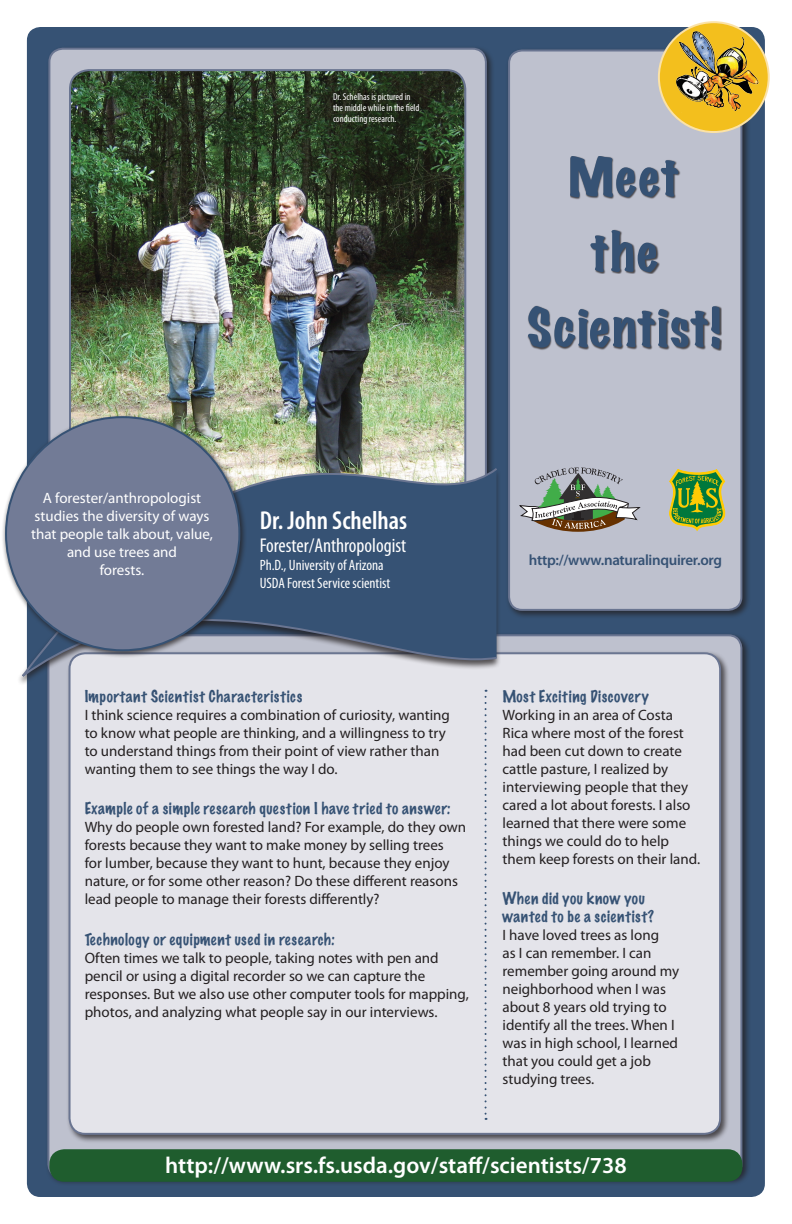
<style>
.page{position:relative;width:792px;height:1224px;background:#fff}
.page>*{position:absolute;margin:0;border:0;box-sizing:border-box;transform-origin:0 0}
.t1{font:600 condensed 26px "Myriad Pro";color:#fff}
.t2{font:600 23px "Myriad Pro";color:#fff}
.t3{font:condensed 20px "Myriad Pro";color:#fff}
.t4{font:15px/18px "Myriad Pro";color:#231f20}
.t5{font:100 15px/18px "Marker Felt";letter-spacing:.04em;color:#365274}
.t6{font:15px/18px "Myriad Pro";color:#fff;text-align:center}
.t7{font:condensed 15px/18px "Myriad Pro";color:#fff}
.t8{font:600 15px "Myriad Pro";letter-spacing:-.02em;color:#365274}
.t9{font:condensed 10px/11px "Myriad Pro";color:#fff}
</style>
<div class="page">
<div style="left:27px;top:27px;width:738px;height:1170px;background:#365274;border-radius:14px"></div>
<div style="left:49px;top:49px;width:437px;height:542px;background:#bec1ce;border-radius:14px"></div>
<div style="left:506px;top:47px;width:245px;height:573px;background:#231f20;opacity:.75"></div>
<div style="left:509px;top:50px;width:232px;height:560px;background:#bec1ce;border-radius:13px"></div>
<div style="left:508px;top:50px;width:234px;height:561px;border:2px solid #6a7591;border-radius:13px"></div>
<div style="left:659px;top:22px;width:110px;height:110px;background:#f3bf1d;border-radius:50%"></div>
<div style="left:658px;top:21px;width:112px;height:112px;border:2px solid #fbe2a7;border-radius:50%"></div>
<img style="left:666px;top:32px;width:94px;height:81px">
<div style="left:45px;top:632px;width:706px;height:555px;background:#231f20;opacity:.75"></div>
<div style="left:48px;top:635px;width:693px;height:542px;background:#bec1ce;border-radius:13px"></div>
<div style="left:66px;top:650px;width:664px;height:493px;background:#231f20;opacity:.75"></div>
<div style="left:70px;top:653px;width:650px;height:481px;background:#e4e4ea;border-radius:16px"></div>
<div style="left:528px;top:306px;width:194px;height:45px;background:#231f20;opacity:.75"></div>
<svg style="left:528px;top:306px;width:192px;height:43px"></svg>
<div style="left:590px;top:230px;width:70px;height:44px;background:#231f20;opacity:.75"></div>
<svg style="left:590px;top:230px;width:68px;height:42px"></svg>
<div style="left:570px;top:156px;width:111px;height:44px;background:#231f20;opacity:.75"></div>
<svg style="left:570px;top:156px;width:109px;height:41px"></svg>
<div style="left:49px;top:1149px;width:693px;height:33px;background:#1f5d2e;border-radius:15px"></div>
<svg style="left:669px;top:469px;width:56px;height:62px"></svg>
<svg style="left:519px;top:468px;width:121px;height:64px"></svg>
<img style="left:70px;top:70px;width:395px;height:277px">
<img style="left:19px;top:347px;width:480px;height:338px">
<div style="left:2px;top:413px;width:245px;height:245px;background:#231f20;opacity:.75"></div>
<div style="left:6px;top:417px;width:233px;height:233px;background:#727b96;border-radius:50%"></div>
<svg style="left:485px;top:690px;width:2px;height:430px"></svg>
<p class="t9" style="left:333px;top:91px;width:88px">Dr. Schelhas is pictured in the middle while in the field conducting research.</p>
<p class="t6" style="left:31px;top:490px;width:183px">A forester/anthropologist studies the diversity of ways that people talk about, value, and use trees and<br>forests.</p>
<h1 class="t1" style="left:260px;top:506px;width:149px">Dr. John Schelhas</h1>
<h3 class="t3" style="left:260px;top:534px;width:148px">Forester/Anthropologist</h3>
<p class="t7" style="left:260px;top:556px;width:132px">Ph.D., University of Arizona<br>USDA Forest Service scientist</p>
<p class="t8" style="left:529px;top:551px;width:195px">http://www.naturalinquirer.org</p>
<p class="t5" style="left:85px;top:687px;width:219px">Important Scientist Characteristics</p>
<p class="t4" style="left:85px;top:706px;width:367px">I think science requires a combination of curiosity, wanting to know what people are thinking, and a willingness to try to understand things from their point of view rather than wanting them to see things the way I do.</p>
<p class="t5" style="left:85px;top:799px;width:367px">Example of a simple research question I have tried to answer:</p>
<p class="t4" style="left:85px;top:819px;width:383px">Why do people own forested land? For example, do they own forests because they want to make money by selling trees<br>for lumber, because they want to hunt, because they enjoy nature, or for some other reason? Do these different reasons lead people to manage their forests differently?</p>
<p class="t5" style="left:85px;top:930px;width:252px">Technology or equipment used in research:</p>
<p class="t4" style="left:85px;top:949px;width:386px">Often times we talk to people, taking notes with pen and pencil or using a digital recorder so we can capture the responses. But we also use other computer tools for mapping, photos, and analyzing what people say in our interviews.</p>
<p class="t5" style="left:503px;top:687px;width:148px">Most Exciting Discovery</p>
<p class="t4" style="left:503px;top:706px;width:199px">Working in an area of Costa<br>Rica where most of the forest had been cut down to create cattle pasture, I realized by interviewing people that they cared a lot about forests. I also learned that there were some things we could do to help them keep forests on their land.</p>
<p class="t5" style="left:503px;top:889px;width:153px">When did you know you wanted to be a scientist?</p>
<p class="t4" style="left:503px;top:927px;width:178px">I have loved trees as long<br>as I can remember. I can remember going around my neighborhood when I was about 8 years old trying to identify all the trees. When I was in high school, I learned that you could get a job studying trees.</p>
<h2 class="t2" style="left:165px;top:1153px;width:463px">http://www.srs.fs.usda.gov/staff/scientists/738</h2>
</div>
